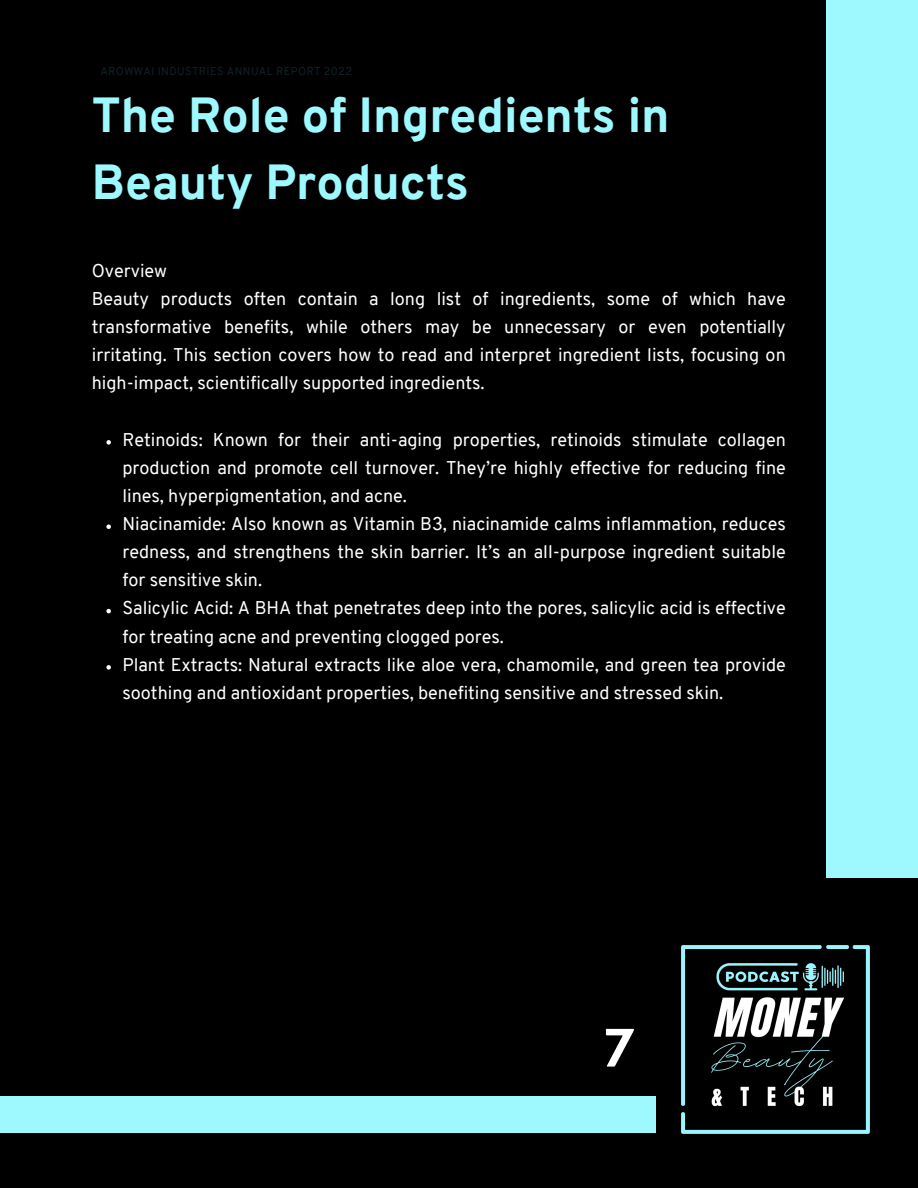
<style>
.page{position:relative;width:918px;height:1188px;background:#000}
.page>*{position:absolute;margin:0;border:0;box-sizing:border-box;transform-origin:0 0}
.t1{font:800 48px/66.9px "Overpass";color:#9ef9ff}
.t2{font:18px/28.2px "Overpass";color:#fff}
.t3{font:11.1px "Overpass";letter-spacing:.03em;color:#102226}
</style>
<div class="page">
<svg style="left:106px;top:440px;width:5px;height:5px"></svg>
<svg style="left:106px;top:524px;width:5px;height:5px"></svg>
<svg style="left:106px;top:609px;width:5px;height:4px"></svg>
<svg style="left:106px;top:665px;width:5px;height:5px"></svg>
<div style="left:0;top:1096px;width:655px;height:37px;background:#9ef9ff"></div>
<div style="left:826px;top:0;width:92px;height:878px;background:#9ef9ff"></div>
<img style="left:681px;top:945px;width:189px;height:189px">
<img style="left:605px;top:1028px;width:29px;height:39px">
<p class="t3" style="left:100px;top:67px;width:253px">AROWWAI INDUSTRIES ANNUAL REPORT 2022</p>
<p class="t1" style="left:92px;top:87px;width:579px">The Role of Ingredients in<br>Beauty Products</p>
<h1 class="t2" style="left:92px;top:258px;width:696px">Overview<br>Beauty products often contain a long list of ingredients, some of which have transformative benefits, while others may be unnecessary or even potentially irritating. This section covers how to read and interpret ingredient lists, focusing on high-impact, scientifically supported ingredients.</h1>
<h2 class="t2" style="left:122px;top:427px;width:665px;text-align:justify">Retinoids: Known for their anti-aging properties, retinoids stimulate collagen production and promote cell turnover. They’re highly effective for reducing fine lines, hyperpigmentation, and acne.</h2>
<p class="t2" style="left:122px;top:512px;width:665px;text-align:justify">Niacinamide: Also known as Vitamin B3, niacinamide calms inflammation, reduces redness, and strengthens the skin barrier. It’s an all-purpose ingredient suitable for sensitive skin.</p>
<p class="t2" style="left:122px;top:596px;width:665px">Salicylic Acid: A BHA that penetrates deep into the pores, salicylic acid is effective for treating acne and preventing clogged pores.</p>
<p class="t2" style="left:122px;top:652px;width:665px">Plant Extracts: Natural extracts like aloe vera, chamomile, and green tea provide soothing and antioxidant properties, benefiting sensitive and stressed skin.</p>
</div>
